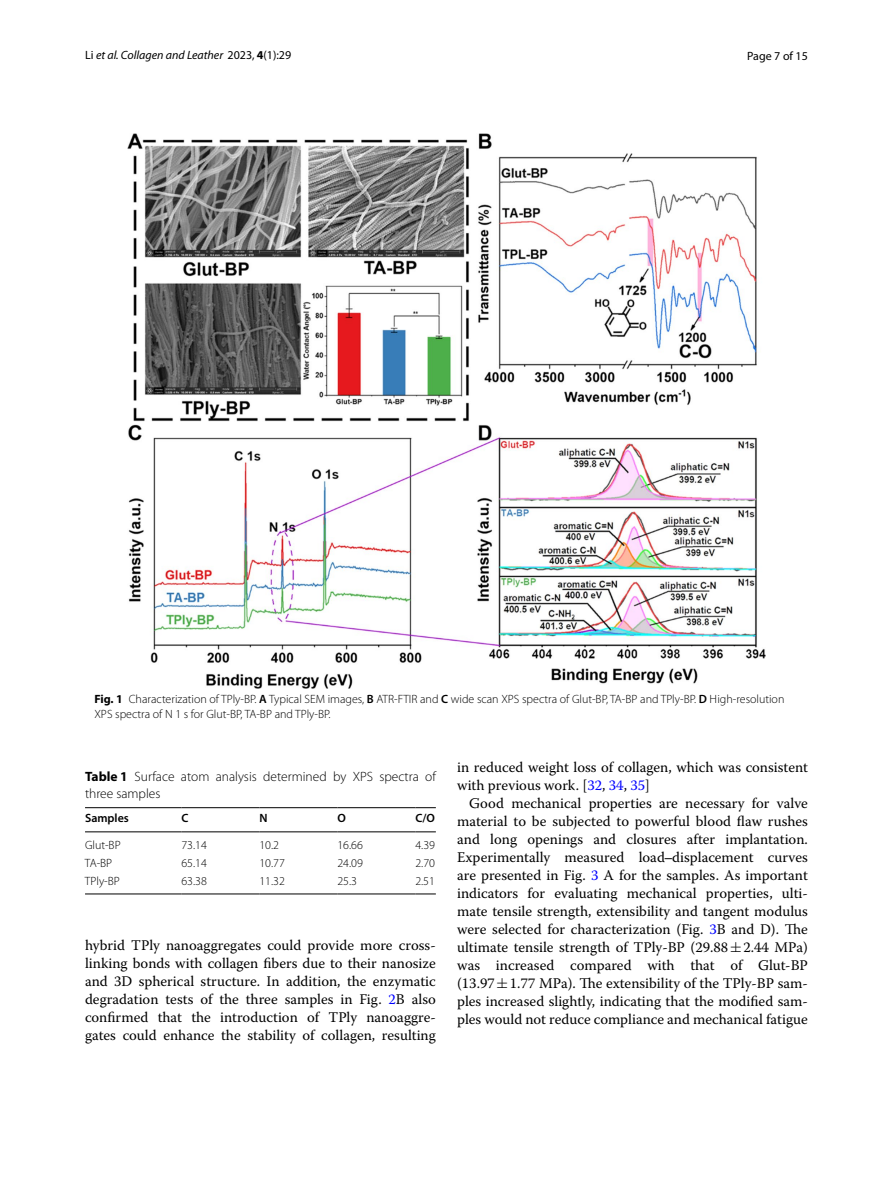
<style>
.page{position:relative;width:893px;height:1187px;background:#fff}
.page>*{position:absolute;margin:0;border:0;box-sizing:border-box;transform-origin:0 0}
.t1{font:14.7px/18px "Warnock Pro";color:#000;text-align:justify}
.t2{font:300 13.5px/16.5px "Myriad Pro";color:#000}
.t3{font:300 12px/15px "Myriad Pro";color:#000}
.t4{font:italic 12px "Myriad Pro";color:#000}
.t5{font:600 12px "Myriad Pro";color:#000}
.t6{font:12px "Myriad Pro";color:#000}
.s1{font-style:normal}
.s2{font-weight:700;font-style:normal}
.s3{font-weight:700}
.s4{font-weight:600}
.s5{color:#00f}
.s6{font-family:"STIX Math"}
.s7{font-family:"MTSY"}
</style>
<div class="page">
<img style="left:128px;top:133px;width:638px;height:555px">
<hr style="left:85px;top:807px;width:96px;height:1px;background:#000">
<hr style="left:85px;top:831px;width:96px;height:1px;background:#000">
<hr style="left:181px;top:807px;width:78px;height:1px;background:#000">
<hr style="left:181px;top:831px;width:78px;height:1px;background:#000">
<hr style="left:259px;top:807px;width:78px;height:1px;background:#000">
<hr style="left:259px;top:831px;width:78px;height:1px;background:#000">
<hr style="left:337px;top:807px;width:78px;height:1px;background:#000">
<hr style="left:337px;top:831px;width:78px;height:1px;background:#000">
<svg style="left:415px;top:807px;width:21px;height:1px"></svg>
<svg style="left:415px;top:831px;width:21px;height:1px"></svg>
<hr style="left:85px;top:893px;width:96px;height:1px;background:#000">
<hr style="left:181px;top:893px;width:78px;height:1px;background:#000">
<hr style="left:259px;top:893px;width:78px;height:1px;background:#000">
<hr style="left:337px;top:893px;width:78px;height:1px;background:#000">
<svg style="left:415px;top:893px;width:21px;height:1px"></svg>
<p class="t4" style="left:85px;top:48px;width:208px"><span class="s1">Li</span> et al. Collagen and Leather <span class="s1">2023,</span> <span class="s2">4</span><span class="s1">(1):29</span></p>
<p class="t6" style="left:747px;top:48px;width:62px">Page 7 of 15</p>
<p class="t3" style="left:94px;top:692px;width:691px"><span class="s3">Fig. 1</span> Characterization of TPly-BP. <span class="s4">A</span> Typical SEM images, <span class="s4">B</span> ATR-FTIR and <span class="s4">C</span> wide scan XPS spectra of Glut-BP, TA-BP and TPly-BP. <span class="s4">D</span> High-resolution<br>XPS spectra of N 1 s for Glut-BP, TA-BP and TPly-BP.</p>
<p class="t2" style="left:85px;top:768px;width:352px"><span class="s3">Table 1</span> Surface atom analysis determined by XPS spectra of three samples</p>
<p class="t5" style="left:85px;top:810px;width:45px">Samples</p>
<p class="t5" style="left:181px;top:810px;width:9px">C</p>
<p class="t5" style="left:259px;top:810px;width:10px">N</p>
<p class="t5" style="left:337px;top:810px;width:10px">O</p>
<p class="t5" style="left:415px;top:810px;width:21px">C/O</p>
<p class="t3" style="left:85px;top:837px;width:37px">Glut-BP</p>
<p class="t3" style="left:181px;top:837px;width:27px">73.14</p>
<p class="t3" style="left:259px;top:837px;width:21px">10.2</p>
<p class="t3" style="left:337px;top:837px;width:27px">16.66</p>
<p class="t3" style="left:415px;top:837px;width:21px">4.39</p>
<p class="t3" style="left:85px;top:855px;width:29px">TA-BP</p>
<p class="t3" style="left:181px;top:855px;width:27px">65.14</p>
<p class="t3" style="left:259px;top:855px;width:27px">10.77</p>
<p class="t3" style="left:337px;top:855px;width:27px">24.09</p>
<p class="t3" style="left:415px;top:855px;width:21px">2.70</p>
<p class="t3" style="left:85px;top:874px;width:36px">TPly-BP</p>
<p class="t3" style="left:181px;top:874px;width:27px">63.38</p>
<p class="t3" style="left:259px;top:874px;width:27px">11.32</p>
<p class="t3" style="left:337px;top:874px;width:21px">25.3</p>
<p class="t3" style="left:415px;top:874px;width:21px">2.51</p>
<p class="t1" style="left:85px;top:935px;width:352px">hybrid TPly nanoaggregates could provide more cross&shy;linking bonds with collagen fibers due to their nanosize and 3D spherical structure. In addition, the enzymatic degradation tests of the three samples in Fig. <span class="s5">2</span>B also confirmed that the introduction of TPly nanoaggre&shy;gates could enhance the stability of collagen, resulting</p>
<p class="t1" style="left:457px;top:757px;width:352px">in reduced weight loss of collagen, which was consistent with previous work. [<span class="s5">32</span>, <span class="s5">34</span>, <span class="s5">35</span>]</p>
<p class="t1" style="left:457px;top:793px;width:352px;text-indent:12px">Good mechanical properties are necessary for valve material to be subjected to powerful blood flaw rushes and long openings and closures after implantation.<br>Experimentally measured load<span class="s6">‒</span>displacement curves are presented in Fig. <span class="s5">3</span> A for the samples. As important indicators for evaluating mechanical properties, ulti&shy;mate tensile strength, extensibility and tangent modulus were selected for characterization (Fig. <span class="s5">3</span>B and D). The ultimate tensile strength of TPly-BP (29.88<span class="s7">±</span>2.44 MPa) was increased compared with that of Glut-BP (13.97<span class="s7">±</span>1.77 MPa). The extensibility of the TPly-BP sam&shy;ples increased slightly, indicating that the modified sam&shy;ples would not reduce compliance and mechanical fatigue</p>
</div>
